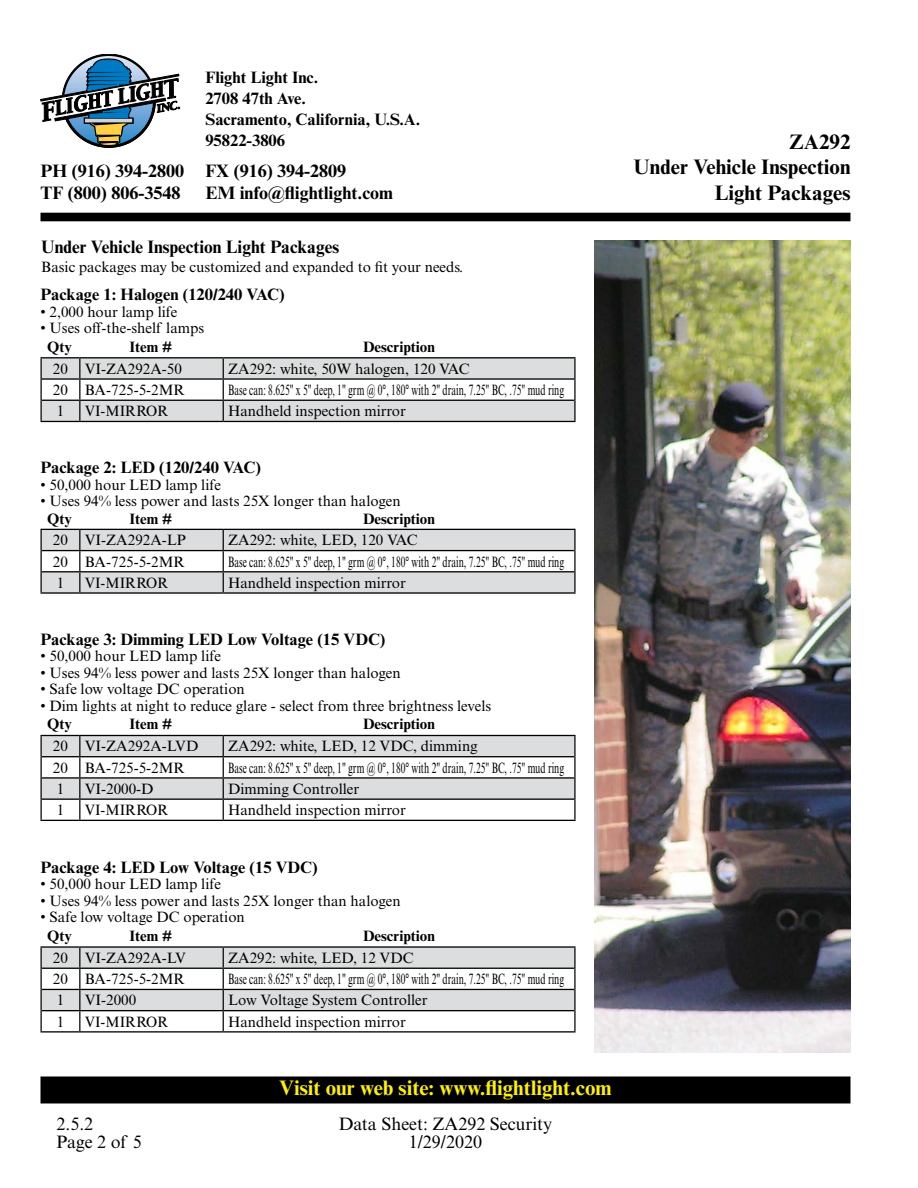
<style>
.page{position:relative;width:918px;height:1188px;background:#fff}
.page>*{position:absolute;margin:0;border:0;box-sizing:border-box;transform-origin:0 0}
.t1{font:700 21px/25.5px "Times New Roman MT Std";color:#000;text-align:right}
.t2{font:700 21px "Times New Roman MT Std";color:#fff200}
.t3{font:700 18px/22.5px "Times New Roman MT Std";color:#000}
.t4{font:18px/18px "Times New Roman MT Std";color:#000}
.t5{font:700 16.5px/21px "Times New Roman MT Std";color:#000}
.t6{font:15px "Times New Roman MT Std";color:#000}
.t7{font:15px "Times New Roman MT Std";color:#000;scale:.63 1}
.t8{font:700 15px "Times New Roman MT Std";color:#000}
.t9{font:15px "Times New Roman MT Std";color:#000;scale:.96 1}
</style>
<div class="page">
<div style="left:41px;top:1077px;width:809px;height:26px;background:#000"></div>
<div style="left:40px;top:1076px;width:810px;height:27px;border:2px solid #000"></div>
<svg style="left:40px;top:54px;width:140px;height:94px"></svg>
<div style="left:40px;top:213px;width:810px;height:8px;background:#000"></div>
<img style="left:595px;top:240px;width:255px;height:813px">
<hr style="left:40px;top:357px;width:40px;height:1px;background:#000">
<hr style="left:80px;top:357px;width:143px;height:1px;background:#000">
<hr style="left:223px;top:357px;width:353px;height:1px;background:#000">
<hr style="left:40px;top:421px;width:40px;height:1px;background:#000">
<hr style="left:80px;top:421px;width:143px;height:1px;background:#000">
<hr style="left:223px;top:421px;width:353px;height:1px;background:#000">
<hr style="left:40px;top:358px;width:2px;height:21px;background:#000">
<hr style="left:574px;top:358px;width:2px;height:21px;background:#000">
<hr style="left:40px;top:379px;width:2px;height:21px;background:#000">
<hr style="left:574px;top:379px;width:2px;height:21px;background:#000">
<hr style="left:40px;top:400px;width:2px;height:21px;background:#000">
<svg style="left:41px;top:358px;width:534px;height:63px"></svg>
<hr style="left:574px;top:400px;width:2px;height:21px;background:#000">
<hr style="left:40px;top:529px;width:40px;height:1px;background:#000">
<hr style="left:223px;top:529px;width:353px;height:1px;background:#000">
<hr style="left:40px;top:592px;width:40px;height:2px;background:#000">
<hr style="left:80px;top:592px;width:143px;height:2px;background:#000">
<hr style="left:223px;top:592px;width:353px;height:2px;background:#000">
<hr style="left:40px;top:530px;width:2px;height:21px;background:#000">
<hr style="left:574px;top:530px;width:2px;height:21px;background:#000">
<hr style="left:40px;top:551px;width:2px;height:21px;background:#000">
<hr style="left:574px;top:551px;width:2px;height:21px;background:#000">
<hr style="left:40px;top:572px;width:2px;height:20px;background:#000">
<svg style="left:41px;top:529px;width:534px;height:64px"></svg>
<hr style="left:574px;top:572px;width:2px;height:20px;background:#000">
<hr style="left:40px;top:735px;width:40px;height:1px;background:#000">
<hr style="left:80px;top:735px;width:143px;height:1px;background:#000">
<hr style="left:223px;top:735px;width:353px;height:1px;background:#000">
<hr style="left:40px;top:820px;width:40px;height:1px;background:#000">
<hr style="left:80px;top:820px;width:143px;height:1px;background:#000">
<hr style="left:223px;top:820px;width:353px;height:1px;background:#000">
<hr style="left:40px;top:736px;width:2px;height:21px;background:#000">
<hr style="left:574px;top:736px;width:2px;height:21px;background:#000">
<hr style="left:40px;top:757px;width:2px;height:21px;background:#000">
<hr style="left:574px;top:757px;width:2px;height:21px;background:#000">
<hr style="left:40px;top:778px;width:2px;height:21px;background:#000">
<hr style="left:574px;top:778px;width:2px;height:21px;background:#000">
<hr style="left:40px;top:799px;width:2px;height:21px;background:#000">
<svg style="left:41px;top:736px;width:534px;height:84px"></svg>
<hr style="left:574px;top:799px;width:2px;height:21px;background:#000">
<hr style="left:40px;top:946px;width:40px;height:2px;background:#000">
<hr style="left:80px;top:946px;width:143px;height:2px;background:#000">
<hr style="left:223px;top:946px;width:353px;height:2px;background:#000">
<hr style="left:40px;top:1031px;width:40px;height:2px;background:#000">
<hr style="left:80px;top:1031px;width:143px;height:2px;background:#000">
<hr style="left:223px;top:1031px;width:353px;height:2px;background:#000">
<hr style="left:40px;top:948px;width:2px;height:20px;background:#000">
<hr style="left:574px;top:948px;width:2px;height:20px;background:#000">
<hr style="left:40px;top:968px;width:2px;height:21px;background:#000">
<hr style="left:574px;top:968px;width:2px;height:21px;background:#000">
<hr style="left:40px;top:989px;width:2px;height:22px;background:#000">
<hr style="left:574px;top:989px;width:2px;height:22px;background:#000">
<hr style="left:40px;top:1011px;width:2px;height:20px;background:#000">
<svg style="left:41px;top:947px;width:534px;height:84px"></svg>
<hr style="left:574px;top:1011px;width:2px;height:20px;background:#000">
<p class="t3" style="left:40px;top:159px;width:145px">PH (916) 394-2800<br>TF (800) 806-3548</p>
<p class="t5" style="left:205px;top:67px;width:216px">Flight Light Inc.<br>2708 47th Ave.<br>Sacramento, California, U.S.A.<br>95822-3806</p>
<p class="t3" style="left:205px;top:159px;width:189px">FX (916) 394-2809<br>EM info@flightlight.com</p>
<p class="t3" style="left:41px;top:236px;width:299px">Under Vehicle Inspection Light Packages</p>
<p class="t6" style="left:41px;top:258px;width:424px">Basic packages may be customized and expanded to fit your needs.</p>
<p class="t5" style="left:40px;top:284px;width:246px">Package 1: Halogen (120/240 VAC)</p>
<p class="t6" style="left:40px;top:303px;width:138px">• 2,000 hour lamp life</p>
<p class="t6" style="left:40px;top:319px;width:165px">• Uses off-the-shelf lamps</p>
<p class="t8" style="left:47px;top:337px;width:26px">Qty</p>
<p class="t8" style="left:129px;top:337px;width:44px">Item #</p>
<p class="t8" style="left:363px;top:337px;width:73px">Description</p>
<p class="t6" style="left:53px;top:360px;width:130px">20 VI-ZA292A-50</p>
<p class="t6" style="left:228px;top:360px;width:243px">ZA292: white, 50W halogen, 120 VAC</p>
<p class="t6" style="left:53px;top:381px;width:134px">20 BA-725-5-2MR</p>
<p class="t7" style="left:228px;top:381px;width:535px">Base can: 8.625" x 5" deep, 1" grm @ 0°, 180° with 2" drain, 7.25" BC, .75" mud ring</p>
<p class="t6" style="left:57px;top:402px;width:9px">1</p>
<p class="t9" style="left:85px;top:402px;width:89px">VI-MIRROR</p>
<p class="t6" style="left:228px;top:402px;width:179px">Handheld inspection mirror</p>
<p class="t5" style="left:40px;top:457px;width:222px">Package 2: LED (120/240 VAC)</p>
<p class="t6" style="left:40px;top:476px;width:182px">• 50,000 hour LED lamp life</p>
<p class="t6" style="left:40px;top:492px;width:362px">• Uses 94% less power and lasts 25X longer than halogen</p>
<p class="t8" style="left:47px;top:509px;width:26px">Qty</p>
<p class="t8" style="left:129px;top:509px;width:44px">Item #</p>
<p class="t8" style="left:363px;top:509px;width:73px">Description</p>
<p class="t6" style="left:53px;top:532px;width:135px">20 VI-ZA292A-LP</p>
<p class="t6" style="left:228px;top:532px;width:191px">ZA292: white, LED, 120 VAC</p>
<p class="t6" style="left:53px;top:553px;width:134px">20 BA-725-5-2MR</p>
<p class="t7" style="left:228px;top:553px;width:535px">Base can: 8.625" x 5" deep, 1" grm @ 0°, 180° with 2" drain, 7.25" BC, .75" mud ring</p>
<p class="t6" style="left:57px;top:574px;width:9px">1</p>
<p class="t9" style="left:85px;top:574px;width:89px">VI-MIRROR</p>
<p class="t6" style="left:228px;top:574px;width:179px">Handheld inspection mirror</p>
<p class="t5" style="left:40px;top:628px;width:346px">Package 3: Dimming LED Low Voltage (15 VDC)</p>
<p class="t6" style="left:40px;top:648px;width:182px">• 50,000 hour LED lamp life</p>
<p class="t6" style="left:40px;top:664px;width:362px">• Uses 94% less power and lasts 25X longer than halogen</p>
<p class="t6" style="left:40px;top:681px;width:206px">• Safe low voltage DC operation</p>
<p class="t6" style="left:40px;top:697px;width:452px">• Dim lights at night to reduce glare - select from three brightness levels</p>
<p class="t8" style="left:47px;top:715px;width:26px">Qty</p>
<p class="t8" style="left:129px;top:715px;width:44px">Item #</p>
<p class="t8" style="left:363px;top:715px;width:73px">Description</p>
<p class="t6" style="left:53px;top:738px;width:147px">20 VI-ZA292A-LVD</p>
<p class="t6" style="left:228px;top:738px;width:251px">ZA292: white, LED, 12 VDC, dimming</p>
<p class="t6" style="left:53px;top:759px;width:134px">20 BA-725-5-2MR</p>
<p class="t7" style="left:228px;top:759px;width:535px">Base can: 8.625" x 5" deep, 1" grm @ 0°, 180° with 2" drain, 7.25" BC, .75" mud ring</p>
<p class="t6" style="left:57px;top:780px;width:9px">1</p>
<p class="t6" style="left:85px;top:780px;width:70px">VI-2000-D</p>
<p class="t6" style="left:228px;top:780px;width:133px">Dimming Controller</p>
<p class="t6" style="left:57px;top:801px;width:9px">1</p>
<p class="t9" style="left:85px;top:801px;width:89px">VI-MIRROR</p>
<p class="t6" style="left:228px;top:801px;width:179px">Handheld inspection mirror</p>
<p class="t5" style="left:40px;top:856px;width:279px">Package 4: LED Low Voltage (15 VDC)</p>
<p class="t6" style="left:40px;top:876px;width:182px">• 50,000 hour LED lamp life</p>
<p class="t6" style="left:40px;top:892px;width:362px">• Uses 94% less power and lasts 25X longer than halogen</p>
<p class="t6" style="left:40px;top:909px;width:206px">• Safe low voltage DC operation</p>
<p class="t8" style="left:47px;top:926px;width:26px">Qty</p>
<p class="t8" style="left:129px;top:926px;width:44px">Item #</p>
<p class="t8" style="left:363px;top:926px;width:73px">Description</p>
<p class="t6" style="left:53px;top:949px;width:135px">20 VI-ZA292A-LV</p>
<p class="t6" style="left:228px;top:949px;width:187px">ZA292: white, LED, 12 VDC</p>
<p class="t6" style="left:53px;top:970px;width:134px">20 BA-725-5-2MR</p>
<p class="t7" style="left:228px;top:970px;width:535px">Base can: 8.625" x 5" deep, 1" grm @ 0°, 180° with 2" drain, 7.25" BC, .75" mud ring</p>
<p class="t6" style="left:57px;top:992px;width:9px">1</p>
<p class="t6" style="left:85px;top:992px;width:53px">VI-2000</p>
<p class="t6" style="left:228px;top:992px;width:201px">Low Voltage System Controller</p>
<p class="t6" style="left:57px;top:1013px;width:9px">1</p>
<p class="t9" style="left:85px;top:1013px;width:89px">VI-MIRROR</p>
<p class="t6" style="left:228px;top:1013px;width:179px">Handheld inspection mirror</p>
<h1 class="t2" style="left:279px;top:1075px;width:334px">Visit our web site: www.flightlight.com</h1>
<p class="t4" style="left:57px;top:1114px;width:87px">2.5.2<br>Page 2 of 5</p>
<p class="t4" style="left:339px;top:1114px;width:215px;text-align:center">Data Sheet: ZA292 Security<br>1/29/2020</p>
<h1 class="t1" style="left:634px;top:129px;width:218px">ZA292<br>Under Vehicle Inspection<br>Light Packages</h1>
</div>
